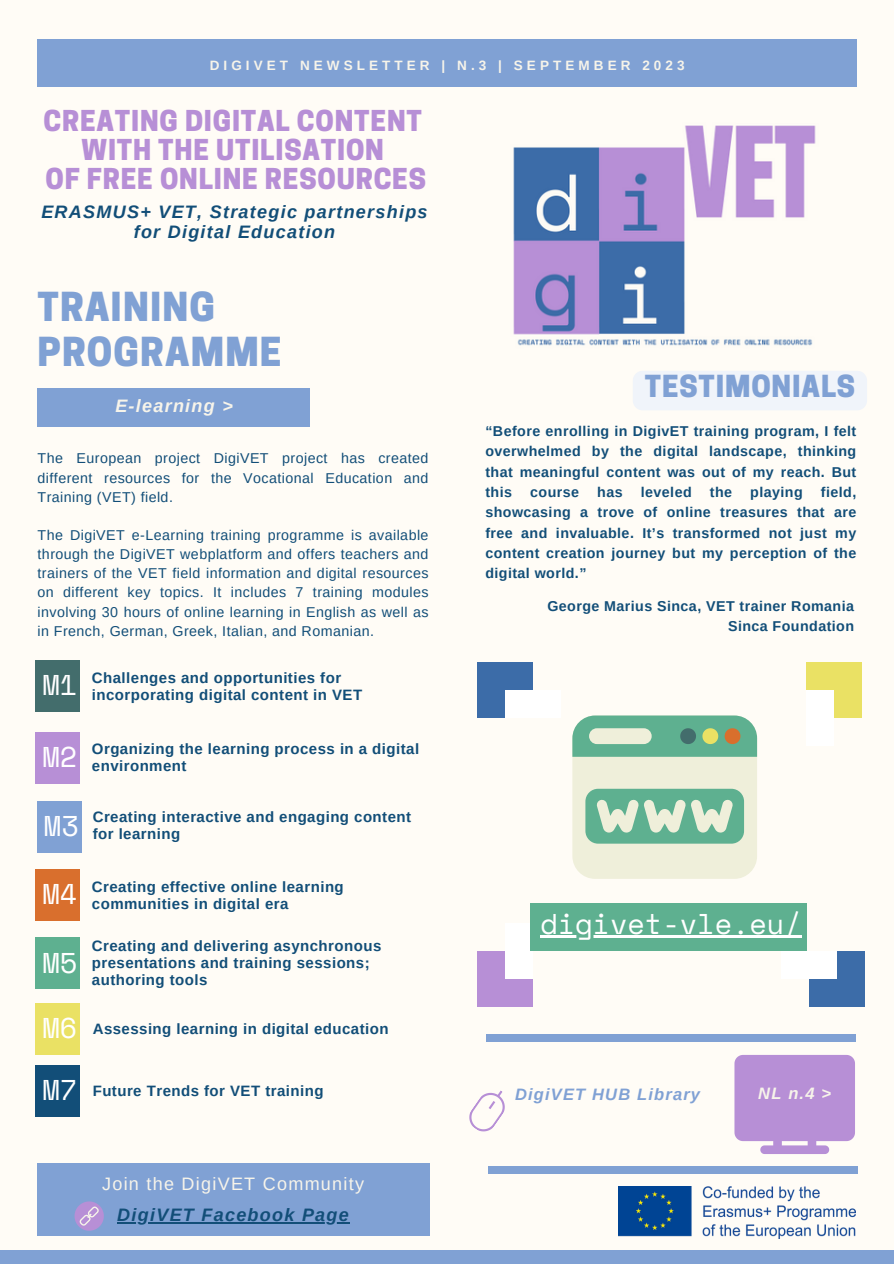
<style>
.page{position:relative;width:894px;height:1264px;background:#fff}
.page>*{position:absolute;margin:0;border:0;box-sizing:border-box;transform-origin:0 0}
.t1{font:800 37.5px/45px "Cooper Hewitt";letter-spacing:.03em;color:#80a1d4}
.t2{font:28.5px "Space Mono";color:#fff}
.t3{font:800 28.5px "Cooper Hewitt";letter-spacing:.03em;color:#80a1d4}
.t4{font:800 27px "Cooper Hewitt";letter-spacing:.03em;color:#b78fd6}
.t5{font:italic 700 18px/20.2px "Arimo";letter-spacing:.07em;color:#124e78;text-align:center}
.t6{font:18px "Arimo";letter-spacing:.07em;color:#f7f4ea}
.t7{font:italic 700 18px "Arimo";letter-spacing:.07em;color:#f7f4ea}
.t8{font:italic 700 16.5px "Arimo";letter-spacing:.07em;color:#80a1d4}
.t9{font:italic 700 16.5px "Arimo";color:#f7f4ea}
.t10{font:700 15px/17px "Arimo";letter-spacing:.03em;color:#124e78}
.t11{font:14.25px/19.2px "Arimo";letter-spacing:.03em;color:#124e78;text-align:justify}
.t12{font:700 14.25px/20.2px "Arimo";letter-spacing:.03em;color:#124e78;text-align:justify}
.t13{font:700 13.5px "Arimo";letter-spacing:.3em;color:#f7f4ea}
</style>
<div class="page">
<div style="left:0;top:0;width:893px;height:1263px;background:#fffcf6"></div>
<div style="left:38px;top:40px;width:818px;height:47px;background:#80a1d4"></div>
<img style="left:513px;top:125px;width:303px;height:221px">
<div style="left:0;top:1250px;width:893px;height:13px;background:#80a1d4"></div>
<div style="left:38px;top:389px;width:272px;height:38px;background:#80a1d4"></div>
<img style="left:618px;top:1186px;width:237px;height:51px">
<div style="left:37px;top:1163px;width:392px;height:72px;background:#80a1d4"></div>
<hr style="left:117px;top:1221px;width:233px;height:2px;background:#124e78">
<svg style="left:74px;top:1201px;width:30px;height:29px"></svg>
<div style="left:477px;top:662px;width:55px;height:55px;background:#3c6ca8"></div>
<div style="left:505px;top:690px;width:55px;height:28px;background:#fff"></div>
<div style="left:809px;top:951px;width:55px;height:55px;background:#3c6ca8"></div>
<div style="left:781px;top:950px;width:55px;height:28px;background:#fff"></div>
<div style="left:806px;top:662px;width:55px;height:55px;background:#eae164"></div>
<div style="left:806px;top:690px;width:27px;height:55px;background:#fff"></div>
<div style="left:477px;top:951px;width:55px;height:55px;background:#b78fd6"></div>
<div style="left:505px;top:923px;width:28px;height:55px;background:#fff"></div>
<svg style="left:734px;top:1055px;width:120px;height:98px;background:#bc98d8"></svg>
<div style="left:486px;top:1034px;width:369px;height:8px;background:#80a1d4"></div>
<div style="left:488px;top:1166px;width:369px;height:7px;background:#80a1d4"></div>
<svg style="left:469px;top:1090px;width:36px;height:42px"></svg>
<svg style="left:572px;top:715px;width:184px;height:163px;background:#b4d4ba"></svg>
<div style="left:633px;top:371px;width:233px;height:39px;background:#f0f4fa"></div>
<div style="left:530px;top:903px;width:276px;height:47px;background:#5eb090"></div>
<hr style="left:540px;top:935px;width:261px;height:2px;background:#fff">
<div style="left:36px;top:660px;width:44px;height:51px;background:#436d6c"></div>
<div style="left:36px;top:732px;width:44px;height:51px;background:#b78fd6"></div>
<div style="left:37px;top:800px;width:44px;height:52px;background:#80a1d4"></div>
<div style="left:36px;top:869px;width:44px;height:51px;background:#d96f2d"></div>
<div style="left:36px;top:937px;width:44px;height:52px;background:#5eb090"></div>
<div style="left:36px;top:1002px;width:44px;height:52px;background:#eae164"></div>
<div style="left:36px;top:1065px;width:44px;height:52px;background:#124e78"></div>
<p class="t13" style="left:210px;top:58px;width:476px">DIGIVET NEWSLETTER | N.3 | SEPTEMBER 2023</p>
<p class="t4" style="left:43px;top:110px;width:380px">CREATING DIGITAL CONTENT</p>
<p class="t4" style="left:81px;top:140px;width:304px">WITH THE UTILISATION</p>
<p class="t4" style="left:45px;top:169px;width:382px">OF FREE ONLINE RESOURCES</p>
<p class="t5" style="left:41px;top:201px;width:388px">ERASMUS+ VET, Strategic partnerships for Digital Education</p>
<p class="t1" style="left:38px;top:289px;width:245px">TRAINING<br>PROGRAMME</p>
<p class="t7" style="left:115px;top:396px;width:119px">E-learning &gt;</p>
<p class="t11" style="left:38px;top:449px;width:392px">The European project DigiVET project has created different resources for the Vocational Education and Training (VET) field.</p>
<p class="t11" style="left:38px;top:525px;width:392px">The DigiVET e-Learning training programme is available through the DigiVET webplatform and offers teachers and trainers of the VET field information and digital resources on different key topics. It includes 7 training modules involving 30 hours of online learning in English as well as in French, German, Greek, Italian, and Romanian.</p>
<p class="t2" style="left:42px;top:663px;width:36px">M1</p>
<p class="t10" style="left:92px;top:669px;width:272px">Challenges and opportunities for incorporating digital content in VET</p>
<p class="t2" style="left:42px;top:734px;width:36px">M2</p>
<p class="t2" style="left:44px;top:803px;width:36px">M3</p>
<p class="t2" style="left:42px;top:872px;width:36px">M4</p>
<p class="t2" style="left:42px;top:940px;width:36px">M5</p>
<p class="t10" style="left:92px;top:740px;width:329px">Organizing the learning process in a digital environment</p>
<p class="t10" style="left:93px;top:808px;width:320px">Creating interactive and engaging content for learning</p>
<p class="t10" style="left:92px;top:878px;width:253px">Creating effective online learning communities in digital era</p>
<p class="t10" style="left:92px;top:937px;width:291px">Creating and delivering asynchronous presentations and training sessions; authoring tools</p>
<p class="t2" style="left:42px;top:1005px;width:36px">M6</p>
<p class="t10" style="left:93px;top:1019px;width:297px">Assessing learning in digital education</p>
<p class="t2" style="left:42px;top:1068px;width:36px">M7</p>
<p class="t10" style="left:93px;top:1082px;width:232px">Future Trends for VET training</p>
<p class="t6" style="left:102px;top:1173px;width:263px">Join the DigiVET Community</p>
<p class="t5" style="left:117px;top:1204px;width:233px">DigiVET Facebook Page</p>
<p class="t3" style="left:644px;top:375px;width:212px">TESTIMONIALS</p>
<p class="t12" style="left:485px;top:421px;width:372px">“Before enrolling in DigivET training program, I felt overwhelmed by the digital landscape, thinking that meaningful content was out of my reach. But this</p>
<p class="t12" style="left:485px;top:482px;width:372px;text-indent:335px">field, showcasing a trove of online treasures that are free and invaluable. It’s transformed not just my content creation journey but my perception of the digital world.”</p>
<p class="t12" style="left:530px;top:482px;width:50px">course</p>
<p class="t12" style="left:597px;top:482px;width:27px">has</p>
<p class="t12" style="left:640px;top:482px;width:52px">leveled</p>
<p class="t12" style="left:709px;top:482px;width:24px">the</p>
<p class="t12" style="left:750px;top:482px;width:54px">playing</p>
<p class="t12" style="left:547px;top:596px;width:308px">George Marius Sinca, VET trainer Romania</p>
<p class="t12" style="left:727px;top:616px;width:127px">Sinca Foundation</p>
<p class="t2" style="left:540px;top:901px;width:263px">digivet-vle.eu/</p>
<p class="t8" style="left:515px;top:1085px;width:186px">DigiVET HUB Library</p>
<p class="t9" style="left:758px;top:1084px;width:74px">NL n.4 &gt;</p>
</div>
